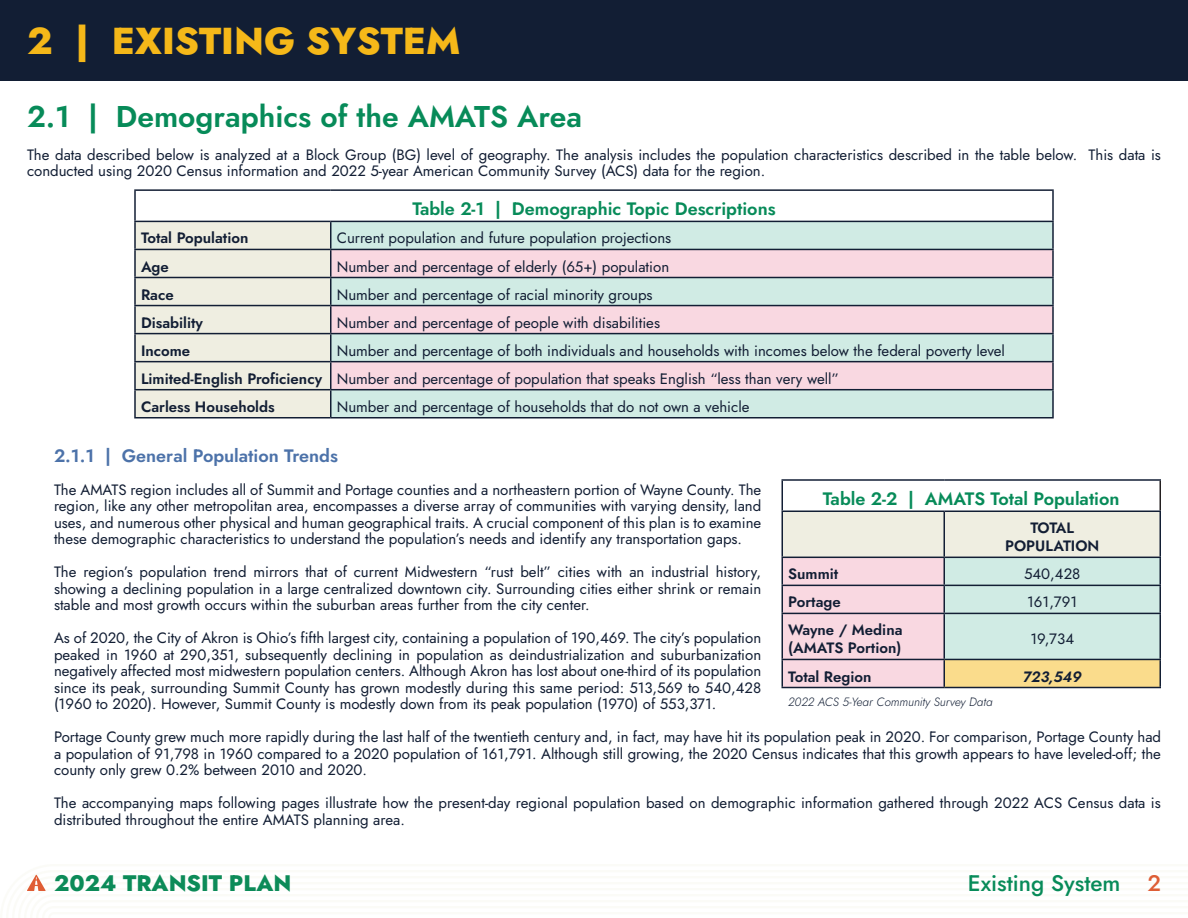
<style>
.page{position:relative;width:1188px;height:918px;background:#fff}
.page>*{position:absolute;margin:0;border:0;box-sizing:border-box;transform-origin:0 0}
.Chapter_Title{font:800 37.5px "Jost";color:#f5b819}
.Section_Title{font:600 30px "Jost";color:#078b59}
.t1{font:800 22.5px "Jost";color:#0c8b58}
.t2{font:500 22.5px "Jost";color:#078b59}
.Table_Title{font:600 18px "Jost";color:#078b59}
.FP_Subsection_Title{font:600 18px "Jost";color:#4c72a9}
.Body{font:15px/16.5px "Jost";color:#121e34;text-align:justify}
.Table_Body{font:15px "Jost";color:#121e34}
.Table_Headings{font:600 15px/18px "Jost";color:#121e34;text-align:center}
.Table_Body-2{font:italic 600 15px "Jost";color:#121e34}
.Table_Footer{font:italic 300 12px "Jost";color:#121e34}
.s1{color:#de5e36}
</style>
<div class="page">
<div style="left:136px;top:222px;width:194px;height:195px;background:#efeee1"></div>
<div style="left:332px;top:222px;width:720px;height:195px;background:#d0ebe4"></div>
<svg style="left:332px;top:250px;width:720px;height:139px;fill:#f9d8e1"></svg>
<hr style="left:134px;top:189px;width:197px;height:2px;background:#121e34">
<hr style="left:134px;top:191px;width:2px;height:30px;background:#121e34">
<hr style="left:331px;top:189px;width:723px;height:2px;background:#121e34">
<hr style="left:1052px;top:191px;width:2px;height:30px;background:#121e34">
<hr style="left:134px;top:221px;width:197px;height:1px;background:#121e34">
<hr style="left:331px;top:221px;width:723px;height:1px;background:#121e34">
<hr style="left:134px;top:222px;width:2px;height:27px;background:#121e34">
<hr style="left:330px;top:222px;width:2px;height:27px;background:#121e34">
<hr style="left:1052px;top:222px;width:2px;height:27px;background:#121e34">
<hr style="left:134px;top:249px;width:197px;height:1px;background:#121e34">
<hr style="left:134px;top:250px;width:2px;height:27px;background:#121e34">
<hr style="left:331px;top:249px;width:723px;height:1px;background:#121e34">
<hr style="left:330px;top:250px;width:2px;height:27px;background:#121e34">
<hr style="left:1052px;top:250px;width:2px;height:27px;background:#121e34">
<hr style="left:134px;top:277px;width:197px;height:1px;background:#121e34">
<hr style="left:134px;top:278px;width:2px;height:27px;background:#121e34">
<hr style="left:331px;top:277px;width:723px;height:1px;background:#121e34">
<hr style="left:330px;top:278px;width:2px;height:27px;background:#121e34">
<hr style="left:1052px;top:278px;width:2px;height:27px;background:#121e34">
<hr style="left:134px;top:305px;width:197px;height:1px;background:#121e34">
<hr style="left:134px;top:306px;width:2px;height:27px;background:#121e34">
<hr style="left:331px;top:305px;width:723px;height:1px;background:#121e34">
<hr style="left:330px;top:306px;width:2px;height:27px;background:#121e34">
<hr style="left:1052px;top:306px;width:2px;height:27px;background:#121e34">
<hr style="left:134px;top:333px;width:197px;height:1px;background:#121e34">
<hr style="left:134px;top:334px;width:2px;height:27px;background:#121e34">
<hr style="left:331px;top:333px;width:723px;height:1px;background:#121e34">
<hr style="left:330px;top:334px;width:2px;height:27px;background:#121e34">
<hr style="left:1052px;top:334px;width:2px;height:27px;background:#121e34">
<hr style="left:134px;top:361px;width:197px;height:1px;background:#121e34">
<hr style="left:134px;top:362px;width:2px;height:27px;background:#121e34">
<hr style="left:331px;top:361px;width:723px;height:1px;background:#121e34">
<hr style="left:330px;top:362px;width:2px;height:27px;background:#121e34">
<hr style="left:1052px;top:362px;width:2px;height:27px;background:#121e34">
<hr style="left:134px;top:389px;width:197px;height:1px;background:#121e34">
<hr style="left:134px;top:390px;width:2px;height:27px;background:#121e34">
<hr style="left:331px;top:389px;width:723px;height:1px;background:#121e34">
<hr style="left:330px;top:390px;width:2px;height:27px;background:#121e34">
<hr style="left:1052px;top:390px;width:2px;height:27px;background:#121e34">
<hr style="left:134px;top:417px;width:197px;height:1px;background:#121e34">
<hr style="left:331px;top:417px;width:723px;height:1px;background:#121e34">
<hr style="left:1160px;top:481px;width:1px;height:30px;background:#231f20">
<hr style="left:782px;top:479px;width:162px;height:2px;background:#121e34">
<hr style="left:782px;top:481px;width:1px;height:30px;background:#121e34">
<hr style="left:944px;top:479px;width:217px;height:2px;background:#121e34">
<svg style="left:782px;top:511px;width:379px;height:176px"></svg>
<hr style="left:782px;top:687px;width:162px;height:1px;background:#121e34">
<hr style="left:944px;top:687px;width:217px;height:1px;background:#121e34">
<div style="left:0;top:0;width:1188px;height:81px;background:#121e34"></div>
<p class="Chapter_Title" style="left:27px;top:14px;width:435px">2 | EXISTING SYSTEM</p>
<p class="Section_Title" style="left:27px;top:95px;width:557px">2.1 | Demographics of the AMATS Area</p>
<p class="Body" style="left:27px;top:146px;width:1136px">The data described below is analyzed at a Block Group (BG) level of geography. The analysis includes the population characteristics described in the table below. This data is conducted using 2020 Census information and 2022 5-year American Community Survey (ACS) data for the region.</p>
<p class="Table_Title" style="left:412px;top:197px;width:365px">Table 2-1 | Demographic Topic Descriptions</p>
<p class="Table_Headings" style="left:141px;top:229px;width:109px">Total Population</p>
<p class="Table_Body" style="left:337px;top:228px;width:336px">Current population and future population projections</p>
<p class="Table_Headings" style="left:141px;top:257px;width:29px">Age</p>
<p class="Table_Body" style="left:337px;top:256px;width:334px">Number and percentage of elderly (65+) population</p>
<p class="Table_Headings" style="left:141px;top:285px;width:34px">Race</p>
<p class="Table_Body" style="left:337px;top:284px;width:317px">Number and percentage of racial minority groups</p>
<p class="Table_Headings" style="left:141px;top:313px;width:64px">Disability</p>
<p class="Table_Body" style="left:337px;top:312px;width:325px">Number and percentage of people with disabilities</p>
<p class="Table_Headings" style="left:141px;top:342px;width:51px">Income</p>
<p class="Table_Body" style="left:337px;top:340px;width:670px">Number and percentage of both individuals and households with incomes below the federal poverty level</p>
<p class="Table_Headings" style="left:141px;top:370px;width:183px">Limited-English Proficiency</p>
<p class="Table_Body" style="left:337px;top:368px;width:504px">Number and percentage of population that speaks English “less than very well”</p>
<p class="Table_Headings" style="left:141px;top:398px;width:135px">Carless Households</p>
<p class="Table_Body" style="left:337px;top:396px;width:414px">Number and percentage of households that do not own a vehicle</p>
<p class="FP_Subsection_Title" style="left:54px;top:443px;width:285px">2.1.1 | General Population Trends</p>
<p class="Body" style="left:54px;top:481px;width:709px">The AMATS region includes all of Summit and Portage counties and a northeastern portion of Wayne County. The region, like any other metropolitan area, encompasses a diverse array of communities with varying density, land uses, and numerous other physical and human geographical traits. A crucial component of this plan is to examine these demographic characteristics to understand the population’s needs and identify any transportation gaps.</p>
<p class="Body" style="left:54px;top:564px;width:709px">The region’s population trend mirrors that of current Midwestern “rust belt” cities with an industrial history, showing a declining population in a large centralized downtown city. Surrounding cities either shrink or remain stable and most growth occurs within the suburban areas further from the city center.</p>
<p class="Body" style="left:54px;top:630px;width:709px">As of 2020, the City of Akron is Ohio’s fifth largest city, containing a population of 190,469. The city’s population peaked in 1960 at 290,351, subsequently declining in population as deindustrialization and suburbanization negatively affected most midwestern population centers. Although Akron has lost about one-third of its population since its peak, surrounding Summit County has grown modestly during this same period: 513,569 to 540,428 (1960 to 2020). However, Summit County is modestly down from its peak population (1970) of 553,371.</p>
<p class="Body" style="left:54px;top:729px;width:1109px">Portage County grew much more rapidly during the last half of the twentieth century and, in fact, may have hit its population peak in 2020. For comparison, Portage County had a population of 91,798 in 1960 compared to a 2020 population of 161,791. Although still growing, the 2020 Census indicates that this growth appears to have leveled-off; the county only grew 0.2% between 2010 and 2020.</p>
<p class="Body" style="left:54px;top:795px;width:1108px">The accompanying maps following pages illustrate how the present-day regional population based on demographic information gathered through 2022 ACS Census data is distributed throughout the entire AMATS planning area.</p>
<p class="Table_Title" style="left:823px;top:487px;width:298px">Table 2-2 | AMATS Total Population</p>
<p class="Table_Headings" style="left:1005px;top:519px;width:96px">TOTAL<br>POPULATION</p>
<p class="Table_Headings" style="left:788px;top:565px;width:52px">Summit</p>
<p class="Table_Body" style="left:1024px;top:564px;width:58px">540,428</p>
<p class="Table_Headings" style="left:788px;top:593px;width:54px">Portage</p>
<p class="Table_Body" style="left:1027px;top:592px;width:52px">161,791</p>
<p class="Table_Headings" style="left:788px;top:621px;width:116px;text-align:left">Wayne / Medina (AMATS Portion)</p>
<p class="Table_Body" style="left:1030px;top:629px;width:45px">19,734</p>
<p class="Table_Headings" style="left:788px;top:667px;width:85px">Total Region</p>
<p class="Table_Body-2" style="left:1023px;top:666px;width:60px">723,549</p>
<p class="Table_Footer" style="left:788px;top:694px;width:206px">2022 ACS 5-Year Community Survey Data</p>
<h3 class="t1" style="left:54px;top:867px;width:239px">2024 TRANSIT PLAN</h3>
<h3 class="t2" style="left:968px;top:868px;width:195px">Existing System <span class="s1">2</span></h3>
</div>
